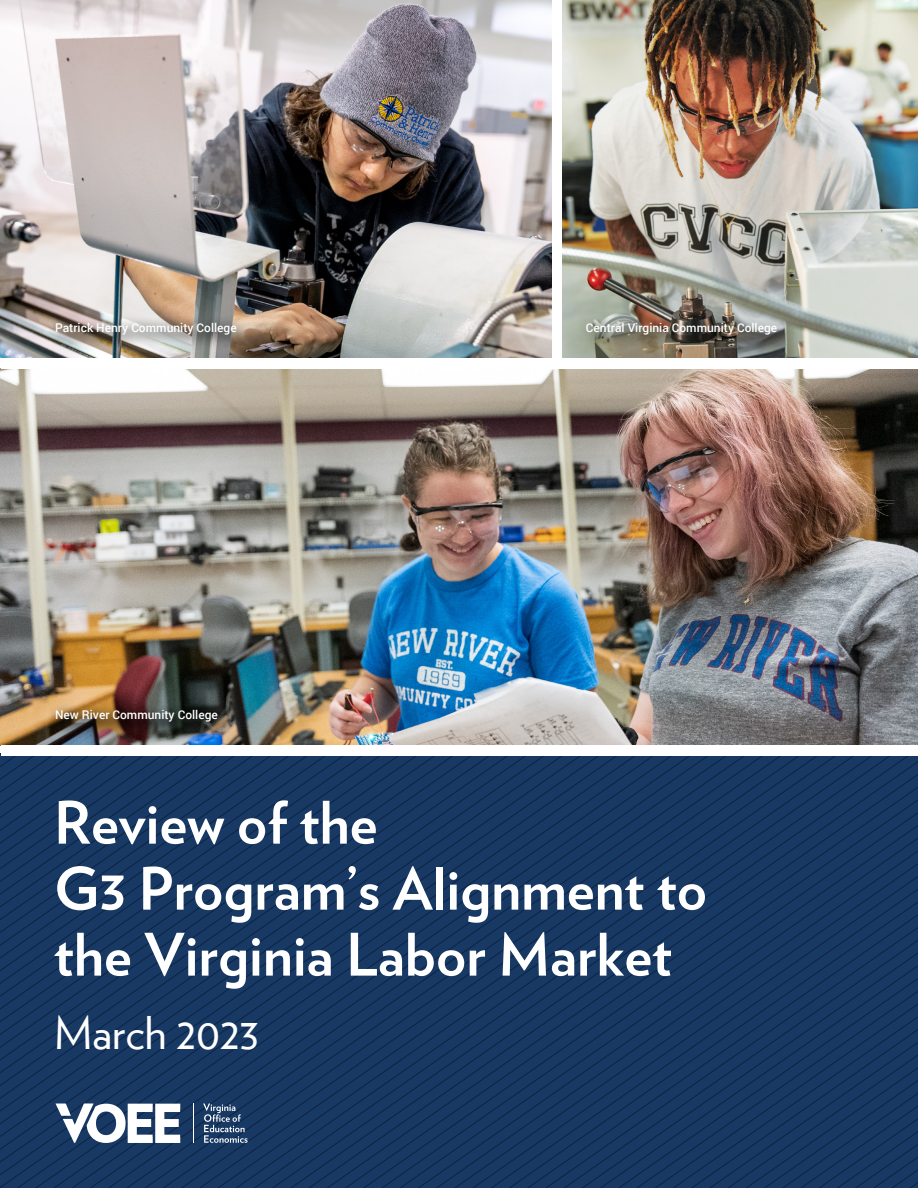
<style>
.page{position:relative;width:918px;height:1188px;background:#fff}
.page>*{position:absolute;margin:0;border:0;box-sizing:border-box;transform-origin:0 0}
.t1{font:700 58.5px/66px "Verlag";color:#fff}
.t2{font:45px "Verlag";color:#fff}
.t3{font:500 12px "Roboto";color:#fff}
</style>
<div class="page">
<div style="left:0;top:753px;width:918px;height:435px;background:#173963"></div>
<img style="left:0;top:0;width:551px;height:358px">
<div style="left:46px;top:313px;width:209px;height:40px;background:#000;opacity:.5"></div>
<img style="left:0;top:369px;width:918px;height:377px">
<div style="left:46px;top:701px;width:191px;height:40px;background:#000;opacity:.75"></div>
<img style="left:562px;top:0;width:356px;height:358px">
<div style="left:577px;top:313px;width:219px;height:40px;background:#000;opacity:.3"></div>
<div style="left:1px;top:746px;width:917px;height:10px;background:#fff"></div>
<hr style="left:193px;top:1103px;width:1px;height:40px;background:#fff">
<svg style="left:55px;top:1104px;width:125px;height:39px"></svg>
<svg style="left:203px;top:1104px;width:45px;height:39px"></svg>
<p class="t3" style="left:55px;top:319px;width:183px">Patrick Henry Community College</p>
<p class="t3" style="left:55px;top:707px;width:164px">New River Community College</p>
<p class="t3" style="left:586px;top:319px;width:193px">Central Virginia Community College</p>
<h1 class="t1" style="left:54px;top:787px;width:655px">Review of the<br>G3 Program’s Alignment to the Virginia Labor Market</h1>
<h2 class="t2" style="left:54px;top:999px;width:206px">March 2023</h2>
</div>
